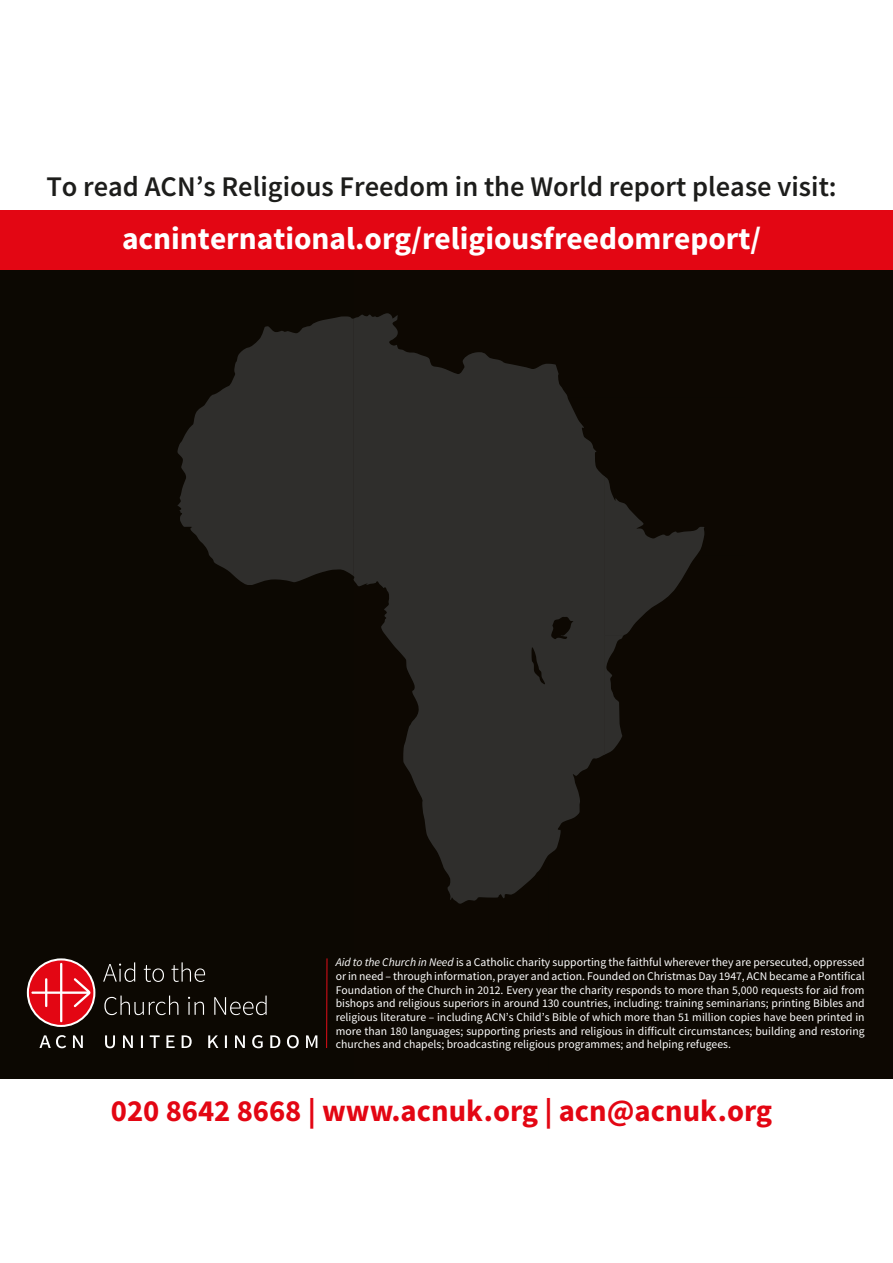
<style>
.page{position:relative;width:893px;height:1263px;background:#fff}
.page>*{position:absolute;margin:0;border:0;box-sizing:border-box;transform-origin:0 0}
.t1{font:700 31.5px "Source Sans Pro";color:#fff}
.t2{font:700 30.75px "Source Sans Pro";color:#e30613}
.t3{font:600 28.5px "Source Sans Pro";color:#1d1d1b}
.t4{font:11.7px/13.6px "Source Sans Pro";color:#fff;text-align:justify}
.s1{font-style:italic}
</style>
<div class="page">
<div style="left:0;top:240px;width:893px;height:841px;background:#0c0802"></div>
<div style="left:0;top:1079px;width:893px;height:184px;background:#fff"></div>
<div style="left:0;top:210px;width:893px;height:60px;background:#e30613"></div>
<hr style="left:326px;top:958px;width:1px;height:90px;background:#e30e18">
<svg style="left:103px;top:962px;width:214px;height:86px"></svg>
<svg style="left:39px;top:1035px;width:44px;height:13px"></svg>
<svg style="left:28px;top:959px;width:66px;height:67px"></svg>
<div style="left:27px;top:958px;width:68px;height:69px;border:2px solid #fff;border-radius:50%"></div>
<svg style="left:31px;top:963px;width:59px;height:59px;background:#d82f39"></svg>
<svg style="left:177px;top:316px;width:175px;height:269px;fill:#2f2e2c"></svg>
<img style="left:352px;top:313px;width:252px;height:376px">
<img style="left:604px;top:476px;width:101px;height:159px">
<img style="left:604px;top:635px;width:20px;height:119px">
<img style="left:403px;top:689px;width:202px;height:215px">
<h3 class="t3" style="left:46px;top:176px;width:792px">To read ACN’s Religious Freedom in the World report please visit:</h3>
<h1 class="t1" style="left:122px;top:225px;width:641px">acninternational.org/religiousfreedomreport/</h1>
<p class="t4" style="left:336px;top:956px;width:530px"><span class="s1">Aid to the Church in Need</span> is a Catholic charity supporting the faithful wherever they are persecuted, oppressed or in need – through information, prayer and action. Founded on Christmas Day 1947, ACN became a Pontifical Foundation of the Church in 2012. Every year the charity responds to more than 5,000 requests for aid from bishops and religious superiors in around 130 countries, including: training seminarians; printing Bibles and religious literature – including ACN’s Child’s Bible of which more than 51 million copies have been printed in more than 180 languages; supporting priests and religious in difficult circumstances; building and restoring churches and chapels; broadcasting religious programmes; and helping refugees.</p>
<h2 class="t2" style="left:111px;top:1098px;width:663px">020 8642 8668 | www.acnuk.org | acn@acnuk.org</h2>
</div>
